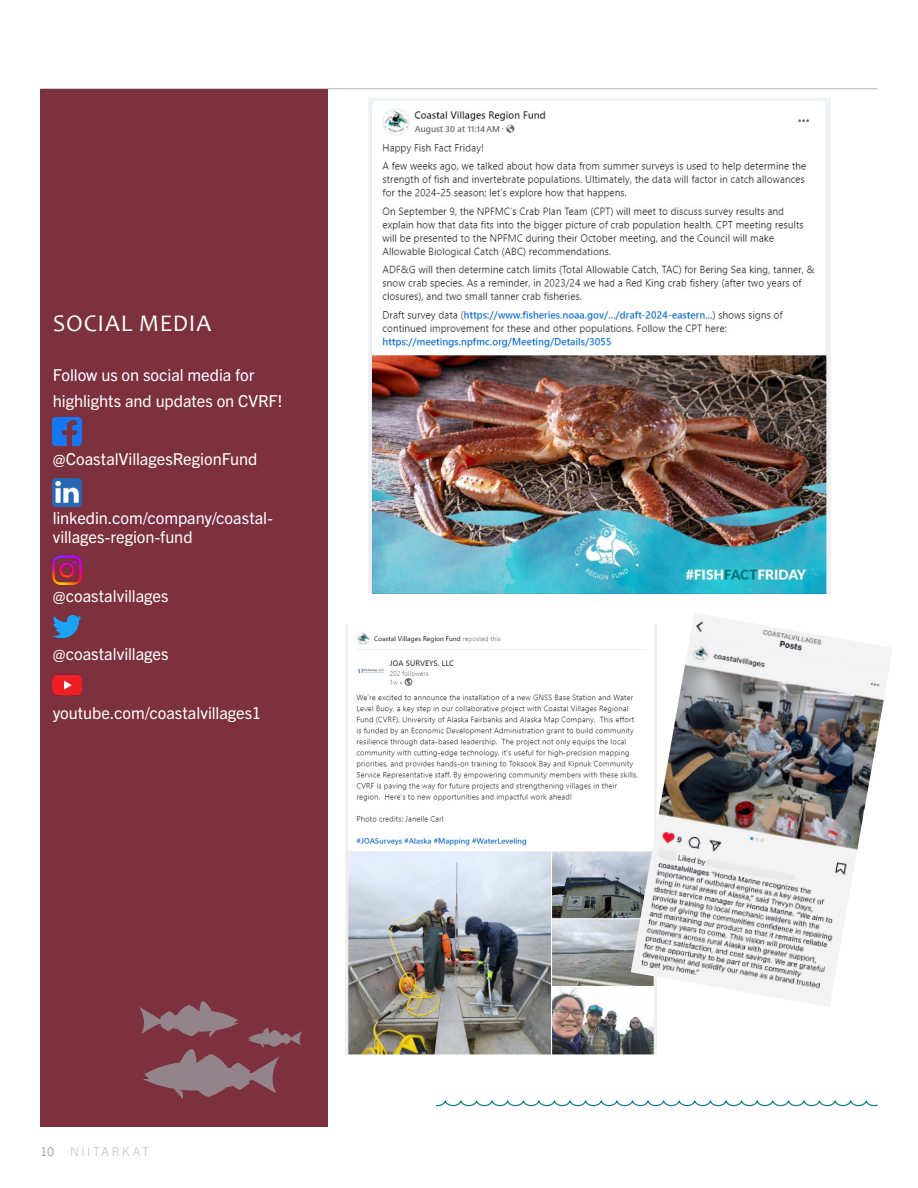
<style>
.page{position:relative;width:918px;height:1188px;background:#fff}
.page>*{position:absolute;margin:0;border:0;box-sizing:border-box;transform-origin:0 0}
.t1{font:24px "Candara";letter-spacing:.035em;color:#fff}
.Body_White{font:16.5px/25.5px "Trade Gothic Next LT Pro";letter-spacing:-.005em;color:#fff}
.t2{font:300 12.3px "Trade Gothic Next LT Pro";letter-spacing:.205em;color:#bcbdc0}
.t3{font:300 12.3px "Trade Gothic Next LT Pro";color:#808285}
</style>
<div class="page">
<hr style="left:40px;top:88px;width:838px;height:1px;background:#c3b9ad">
<div style="left:40px;top:89px;width:288px;height:1038px;background:#7d303e"></div>
<img style="left:53px;top:417px;width:28px;height:29px">
<img style="left:53px;top:478px;width:28px;height:29px">
<img style="left:53px;top:555px;width:28px;height:29px">
<img style="left:53px;top:614px;width:28px;height:25px">
<img style="left:53px;top:674px;width:28px;height:22px">
<svg style="left:139px;top:1001px;width:163px;height:98px"></svg>
<img style="left:368px;top:99px;width:463px;height:495px">
<img style="left:346px;top:624px;width:311px;height:430px">
<img style="left:631px;top:613px;width:261px;height:394px">
<svg style="left:436px;top:1100px;width:442px;height:7px"></svg>
<p class="t1" style="left:53px;top:308px;width:159px">SOCIAL MEDIA</p>
<p class="Body_White" style="left:53px;top:362px;width:231px">Follow us on social media for highlights and updates on CVRF!</p>
<p class="Body_White" style="left:53px;top:446px;width:206px">@CoastalVillagesRegionFund</p>
<p class="Body_White" style="left:53px;top:507px;width:222px;line-height:19.5px">linkedin.com/company/coastal&shy;villages-region-fund</p>
<p class="Body_White" style="left:53px;top:582px;width:117px">@coastalvillages</p>
<p class="Body_White" style="left:53px;top:641px;width:117px">@coastalvillages</p>
<p class="Body_White" style="left:53px;top:699px;width:210px">youtube.com/coastalvillages1</p>
<p class="t3" style="left:40px;top:1143px;width:15px">10</p>
<p class="t2" style="left:70px;top:1143px;width:80px">NIITARKAT</p>
</div>
